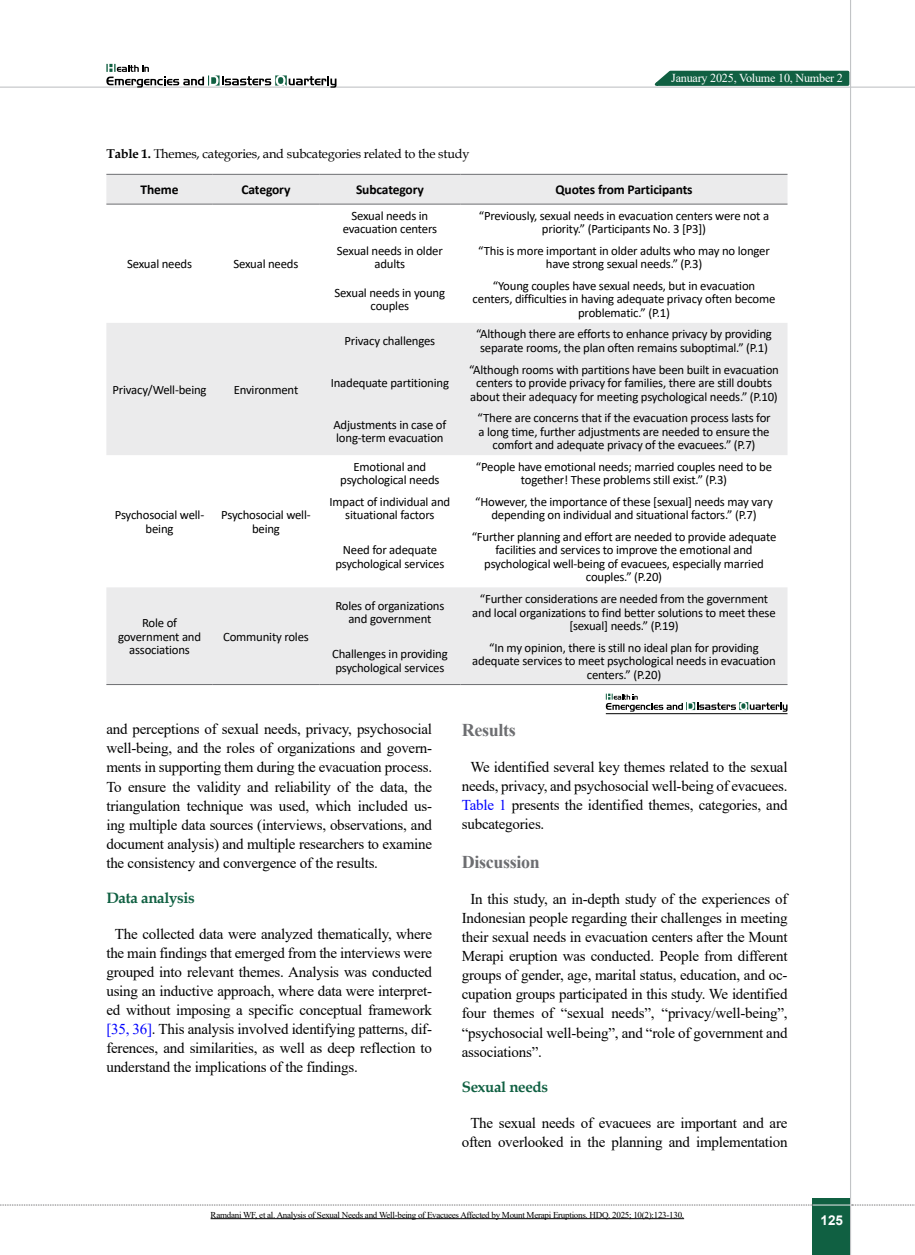
<style>
.page{position:relative;width:915px;height:1255px;background:#fff}
.page>*{position:absolute;margin:0;border:0;box-sizing:border-box;transform-origin:0 0}
.t1{font:700 18px "Times New Roman";letter-spacing:-.02em;color:#6d6e71}
.t2{font:15px/19px "Times New Roman";letter-spacing:-.015em;color:#000;text-align:justify}
.t3{font:700 15px "Book Antiqua";letter-spacing:-.02em;color:#106042}
.t4{font:700 13.5px "Calibri";letter-spacing:-.01em;color:#000}
.t5{font:700 13.5px "Arial";color:#fff}
.t6{font:12.75px/13.5px "Calibri";letter-spacing:-.015em;color:#000;text-align:center}
.t7{font:12.75px "Book Antiqua";letter-spacing:-.015em;color:#000}
.t8{font:12.15px "Times New Roman";letter-spacing:-.015em;color:#fff}
.t9{font:9px "Times New Roman";letter-spacing:-.03em;color:#000}
.s1{font-weight:700}
.s2{color:#00f}
</style>
<div class="page">
<div style="left:812px;top:1198px;width:38px;height:56px;background:#106042"></div>
<hr style="left:849px;top:0;width:1px;height:1254px;background:#c2c4c6">
<hr style="left:0;top:87px;width:914px;height:1px;background:#c2c4c6">
<hr style="left:812px;top:1204px;width:38px;height:1px;background:#ebebec">
<svg style="left:0;top:1204px;width:812px;height:1px"></svg>
<svg style="left:851px;top:1204px;width:64px;height:1px"></svg>
<svg style="left:106px;top:175px;width:681px;height:509px;fill:#ebebec"></svg>
<hr style="left:106px;top:204px;width:107px;height:1px;background:#6d6e71">
<hr style="left:213px;top:204px;width:106px;height:1px;background:#6d6e71">
<hr style="left:319px;top:204px;width:141px;height:1px;background:#6d6e71">
<hr style="left:460px;top:204px;width:327px;height:1px;background:#6d6e71">
<hr style="left:106px;top:174px;width:107px;height:1px;background:#6d6e71">
<hr style="left:213px;top:174px;width:106px;height:1px;background:#6d6e71">
<hr style="left:319px;top:174px;width:141px;height:1px;background:#6d6e71">
<hr style="left:460px;top:174px;width:327px;height:1px;background:#6d6e71">
<hr style="left:106px;top:684px;width:107px;height:1px;background:#6d6e71">
<hr style="left:213px;top:684px;width:106px;height:1px;background:#6d6e71">
<hr style="left:319px;top:684px;width:141px;height:1px;background:#6d6e71">
<hr style="left:460px;top:684px;width:327px;height:1px;background:#6d6e71">
<svg style="left:605px;top:693px;width:182px;height:18px"></svg>
<hr style="left:605px;top:713px;width:182px;height:1px;background:#000">
<hr style="left:210px;top:1218px;width:474px;height:1px;background:#000">
<svg style="left:106px;top:64px;width:230px;height:24px"></svg>
<svg style="left:648px;top:69px;width:202px;height:18px;background:#428069"></svg>
<p class="t8" style="left:671px;top:69px;width:173px">January 2025, Volume 10, Number 2</p>
<p class="t7" style="left:106px;top:145px;width:364px"><span class="s1">Table 1.</span> Themes, categories, and subcategories related to the study</p>
<p class="t4" style="left:140px;top:180px;width:39px">Theme</p>
<p class="t4" style="left:241px;top:180px;width:50px">Category</p>
<p class="t4" style="left:356px;top:180px;width:69px">Subcategory</p>
<p class="t4" style="left:555px;top:180px;width:139px">Quotes from Participants</p>
<p class="t6" style="left:127px;top:257px;width:66px">Sexual needs</p>
<p class="t6" style="left:233px;top:257px;width:66px">Sexual needs</p>
<p class="t6" style="left:112px;top:382px;width:96px">Privacy/Well-being</p>
<p class="t6" style="left:233px;top:382px;width:66px">Environment</p>
<p class="t6" style="left:115px;top:508px;width:91px">Psychosocial well&shy;being</p>
<p class="t6" style="left:221px;top:508px;width:91px">Psychosocial well&shy;being</p>
<p class="t6" style="left:118px;top:616px;width:84px">Role of government and associations</p>
<p class="t6" style="left:223px;top:629px;width:87px">Community roles</p>
<p class="t6" style="left:342px;top:208px;width:96px">Sexual needs in evacuation centers</p>
<p class="t6" style="left:478px;top:208px;width:292px">“Previously, sexual needs in evacuation centers were not a priority.” (Participants No. 3 [P3])</p>
<p class="t6" style="left:337px;top:243px;width:107px">Sexual needs in older adults</p>
<p class="t6" style="left:478px;top:243px;width:293px">“This is more important in older adults who may no longer have strong sexual needs.” (P.3)</p>
<p class="t6" style="left:334px;top:285px;width:112px">Sexual needs in young couples</p>
<p class="t6" style="left:472px;top:278px;width:304px">“Young couples have sexual needs, but in evacuation centers, difficulties in having adequate privacy often become problematic.” (P.1)</p>
<p class="t6" style="left:344px;top:334px;width:92px">Privacy challenges</p>
<p class="t6" style="left:476px;top:327px;width:297px">“Although there are efforts to enhance privacy by providing separate rooms, the plan often remains suboptimal.” (P.1)</p>
<p class="t6" style="left:330px;top:376px;width:120px">Inadequate partitioning</p>
<p class="t6" style="left:469px;top:362px;width:311px">“Although rooms with partitions have been built in evacuation centers to provide privacy for families, there are still doubts about their adequacy for meeting psychological needs.” (P.10)</p>
<p class="t6" style="left:333px;top:417px;width:114px;text-align:left">Adjustments in case of long-term evacuation</p>
<p class="t6" style="left:477px;top:411px;width:294px">“There are concerns that if the evacuation process lasts for a long time, further adjustments are needed to ensure the comfort and adequate privacy of the evacuees.” (P.7)</p>
<p class="t6" style="left:340px;top:459px;width:101px">Emotional and psychological needs</p>
<p class="t6" style="left:476px;top:459px;width:297px">“People have emotional needs; married couples need to be together! These problems still exist.” (P.3)</p>
<p class="t6" style="left:329px;top:494px;width:122px">Impact of individual and situational factors</p>
<p class="t6" style="left:475px;top:494px;width:299px">“However, the importance of these [sexual] needs may vary depending on individual and situational factors.” (P.7)</p>
<p class="t6" style="left:335px;top:543px;width:110px">Need for adequate psychological services</p>
<p class="t6" style="left:471px;top:529px;width:306px">“Further planning and effort are needed to provide adequate facilities and services to improve the emotional and psychological well-being of evacuees, especially married couples.” (P.20)</p>
<p class="t6" style="left:335px;top:598px;width:110px">Roles of organizations and government</p>
<p class="t6" style="left:472px;top:591px;width:305px">“Further considerations are needed from the government and local organizations to find better solutions to meet these [sexual] needs.” (P.19)</p>
<p class="t6" style="left:332px;top:647px;width:117px;text-align:left">Challenges in providing psychological services</p>
<p class="t6" style="left:472px;top:640px;width:305px">“In my opinion, there is still no ideal plan for providing adequate services to meet psychological needs in evacuation centers.” (P.20)</p>
<p class="t2" style="left:106px;top:719px;width:327px">and perceptions of sexual needs, privacy, psychosocial well-being, and the roles of organizations and govern&shy;ments in supporting them during the evacuation process.<br>To ensure the validity and reliability of the data, the triangulation technique was used, which included us&shy;ing multiple data sources (interviews, observations, and document analysis) and multiple researchers to examine the consistency and convergence of the results.</p>
<p class="t3" style="left:106px;top:887px;width:90px">Data analysis</p>
<p class="t2" style="left:106px;top:923px;width:327px;text-indent:9px">The collected data were analyzed thematically, where the main findings that emerged from the interviews were grouped into relevant themes. Analysis was conducted using an inductive approach, where data were interpret&shy;ed without imposing a specific conceptual framework <span class="s2">[35, 36]</span>. This analysis involved identifying patterns, dif&shy;ferences, and similarities, as well as deep reflection to understand the implications of the findings.</p>
<h1 class="t1" style="left:461px;top:717px;width:55px">Results</h1>
<p class="t2" style="left:461px;top:757px;width:327px;text-indent:9px">We identified several key themes related to the sexual needs, privacy, and psychosocial well-being of evacuees.<br><span class="s2">Table 1</span> presents the identified themes, categories, and subcategories.</p>
<h1 class="t1" style="left:461px;top:849px;width:79px">Discussion</h1>
<p class="t2" style="left:461px;top:889px;width:327px;text-indent:9px">In this study, an in-depth study of the experiences of Indonesian people regarding their challenges in meeting their sexual needs in evacuation centers after the Mount Merapi eruption was conducted. People from different groups of gender, age, marital status, education, and oc&shy;cupation groups participated in this study. We identified four themes of “sexual needs”, “privacy/well-being”, “psychosocial well-being”, and “role of government and associations”.</p>
<p class="t3" style="left:461px;top:1076px;width:88px">Sexual needs</p>
<p class="t2" style="left:461px;top:1112px;width:327px;text-align:center">The sexual needs of evacuees are important and are often overlooked in the planning and implementation</p>
<p class="t9" style="left:210px;top:1208px;width:475px">Ramdani WF, et al. Analysis of Sexual Needs and Well-being of Evacuees Affected by Mount Merapi Eruptions. HDQ. 2025; 10(2):123-130.</p>
<p class="t5" style="left:820px;top:1210px;width:24px">125</p>
</div>
